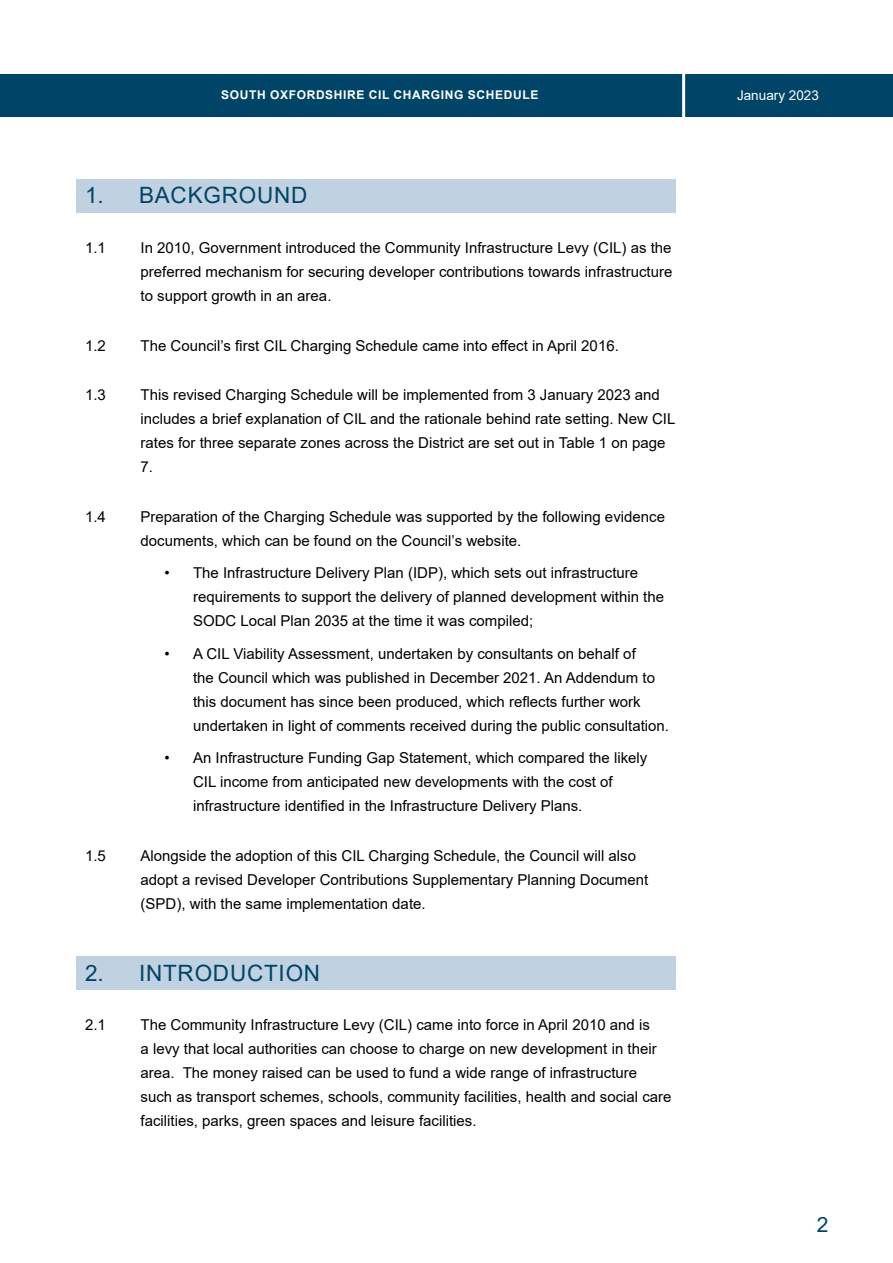
<style>
.page{position:relative;width:893px;height:1263px;background:#fff}
.page>*{position:absolute;margin:0;border:0;box-sizing:border-box;transform-origin:0 0}
.NEW_MAIN_TITLE{font:22.5px "Arial";letter-spacing:.035em;color:#004467}
.t1{font:21px "Arial";color:#004467}
.NEW_main_text{font:15px/24px "Arial";color:#000}
.t2{font:13.5px "Arial";color:#fff}
.t3{font:700 12px "Arial";letter-spacing:.055em;color:#fff}
</style>
<div class="page">
<div style="left:0;top:75px;width:893px;height:42px;background:#004467"></div>
<hr style="left:682px;top:64px;width:3px;height:53px;background:#fff">
<div style="left:77px;top:179px;width:599px;height:33px;background:#c0d2e1"></div>
<div style="left:77px;top:956px;width:599px;height:34px;background:#c0d2e1"></div>
<p class="t3" style="left:221px;top:86px;width:319px">SOUTH OXFORDSHIRE CIL CHARGING SCHEDULE</p>
<p class="NEW_MAIN_TITLE" style="left:85px;top:180px;width:224px">1. BACKGROUND</p>
<p class="NEW_main_text" style="left:85px;top:236px;width:22px">1.1</p>
<p class="NEW_main_text" style="left:141px;top:236px;width:533px;text-align:justify">In 2010, Government introduced the Community Infrastructure Levy (CIL) as the preferred mechanism for securing developer contributions towards infrastructure to support growth in an area.</p>
<p class="NEW_main_text" style="left:85px;top:333px;width:22px">1.2</p>
<p class="NEW_main_text" style="left:141px;top:333px;width:480px">The Council’s first CIL Charging Schedule came into effect in April 2016.</p>
<p class="NEW_main_text" style="left:85px;top:383px;width:22px">1.3</p>
<p class="NEW_main_text" style="left:141px;top:383px;width:536px">This revised Charging Schedule will be implemented from 3 January 2023 and includes a brief explanation of CIL and the rationale behind rate setting. New CIL rates for three separate zones across the District are set out in Table 1 on page 7.</p>
<p class="NEW_main_text" style="left:85px;top:504px;width:22px">1.4</p>
<p class="NEW_main_text" style="left:141px;top:504px;width:526px">Preparation of the Charging Schedule was supported by the following evidence documents, which can be found on the Council’s website.</p>
<p class="NEW_main_text" style="left:193px;top:561px;width:473px;text-indent:-28px">• The Infrastructure Delivery Plan (IDP), which sets out infrastructure requirements to support the delivery of planned development within the<br>SODC Local Plan 2035 at the time it was compiled;</p>
<p class="NEW_main_text" style="left:193px;top:641px;width:478px;text-indent:-28px">• A CIL Viability Assessment, undertaken by consultants on behalf of<br>the Council which was published in December 2021. An Addendum to this document has since been produced, which reflects further work undertaken in light of comments received during the public consultation.</p>
<p class="NEW_main_text" style="left:193px;top:746px;width:456px;text-indent:-28px">• An Infrastructure Funding Gap Statement, which compared the likely<br>CIL income from anticipated new developments with the cost of infrastructure identified in the Infrastructure Delivery Plans.</p>
<p class="NEW_main_text" style="left:85px;top:843px;width:22px">1.5</p>
<p class="NEW_main_text" style="left:141px;top:843px;width:509px">Alongside the adoption of this CIL Charging Schedule, the Council will also adopt a revised Developer Contributions Supplementary Planning Document (SPD), with the same implementation date.</p>
<p class="NEW_MAIN_TITLE" style="left:85px;top:957px;width:237px">2. INTRODUCTION</p>
<p class="NEW_main_text" style="left:85px;top:1013px;width:22px">2.1</p>
<p class="NEW_main_text" style="left:141px;top:1013px;width:533px">The Community Infrastructure Levy (CIL) came into force in April 2010 and is<br>a levy that local authorities can choose to charge on new development in their area. The money raised can be used to fund a wide range of infrastructure such as transport schemes, schools, community facilities, health and social care facilities, parks, green spaces and leisure facilities.</p>
<p class="t2" style="left:737px;top:86px;width:83px">January 2023</p>
<h2 class="t1" style="left:817px;top:1210px;width:13px">2</h2>
</div>
